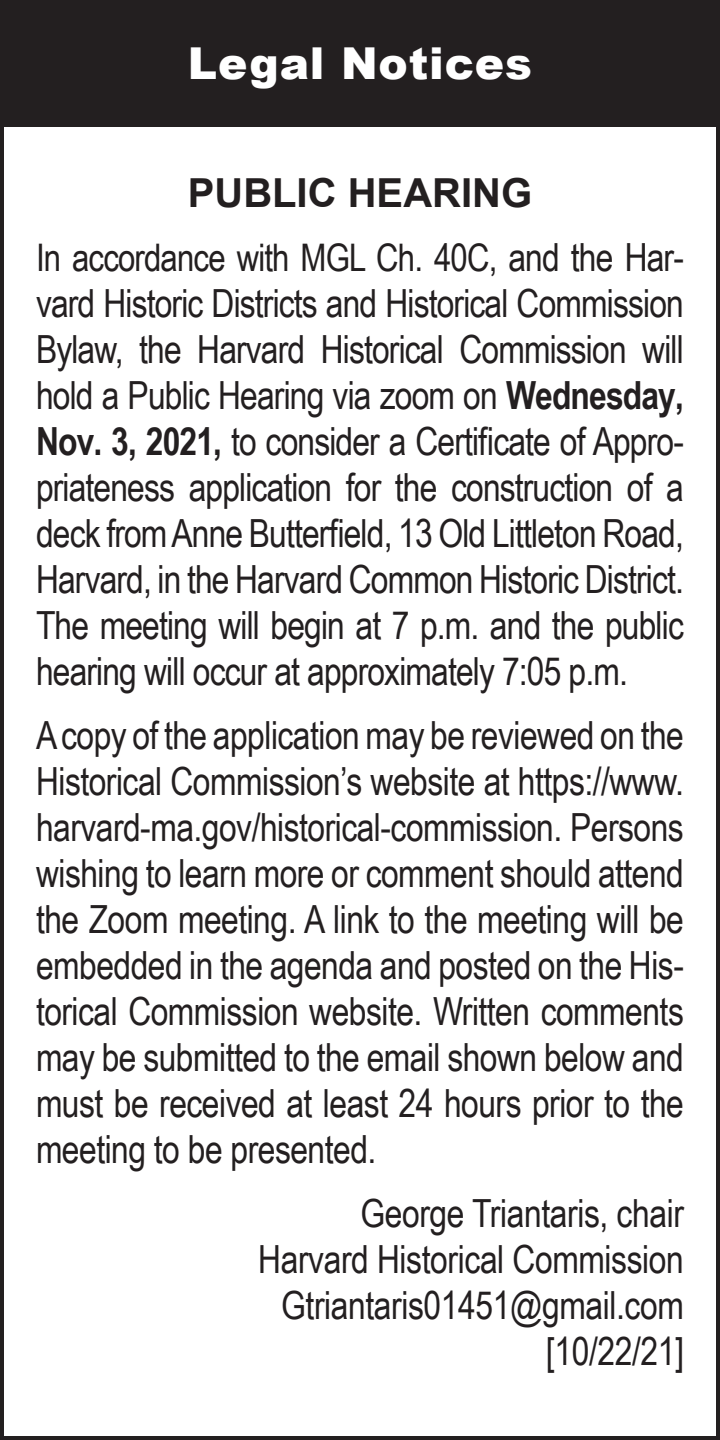
<style>
.page{position:relative;width:720px;height:1440px;background:#fff}
.page>*{position:absolute;margin:0;border:0;box-sizing:border-box;transform-origin:0 0}
.t1{font:900 44px "Arial";letter-spacing:.02em;color:#fff}
.t2{font:700 40px "Arial";color:#231f20}
.t3{font:38.8px/46px "Arial Narrow";letter-spacing:-.015em;color:#231f20;text-align:justify}
.t4{font:38px "Arial Narrow";letter-spacing:-.02em;color:#231f20}
.s1{font-size:38.8px}
.s2{font-family:"Arial Narrow Special G1";font-weight:700}
</style>
<div class="page">
<div style="left:0;top:0;width:720px;height:127px;background:#231f20"></div>
<div style="left:0;top:0;width:720px;height:1440px;border:4px solid #231f20"></div>
<p class="t1" style="left:188px;top:31px;width:346px">Legal Notices</p>
<p class="t2" style="left:188px;top:167px;width:346px">PUBLIC HEARING</p>
<p class="t4" style="left:36px;top:230px;width:650px">In accordance with MGL Ch. 40C, <span class="s1">and the Har-</span></p>
<p class="t3" style="left:36px;top:279px;width:650px">vard Historic Districts and Historical Commission Bylaw, the Harvard Historical Commission will hold a Public Hearing via zoom on <span class="s2">Wednesday, Nov. 3, 2021,</span> to consider a Certificate of Appro&shy;priateness application for the construction of a deck from Anne Butterfield, 13 Old Littleton Road, Harvard, in the Harvard Common Historic District.<br>The meeting will begin at 7 p.m. and the public hearing will occur at approximately 7:05 p.m.</p>
<p class="t3" style="left:36px;top:711px;width:650px">A copy of the application may be reviewed on the Historical Commission’s website at https://www. harvard-ma.gov/historical-commission. Persons wishing to learn more or comment should attend the Zoom meeting. A link to the meeting will be embedded in the agenda and posted on the His&shy;torical Commission website. Written comments may be submitted to the email shown below and must be received at least 24 hours prior to the meeting to be presented.</p>
<p class="t3" style="left:360px;top:1189px;width:325px">George Triantaris, chair</p>
<p class="t3" style="left:258px;top:1235px;width:427px">Harvard Historical Commission</p>
<p class="t3" style="left:281px;top:1281px;width:404px">Gtriantaris01451@gmail.com</p>
<p class="t3" style="left:546px;top:1327px;width:140px">[10/22/21]</p>
</div>
